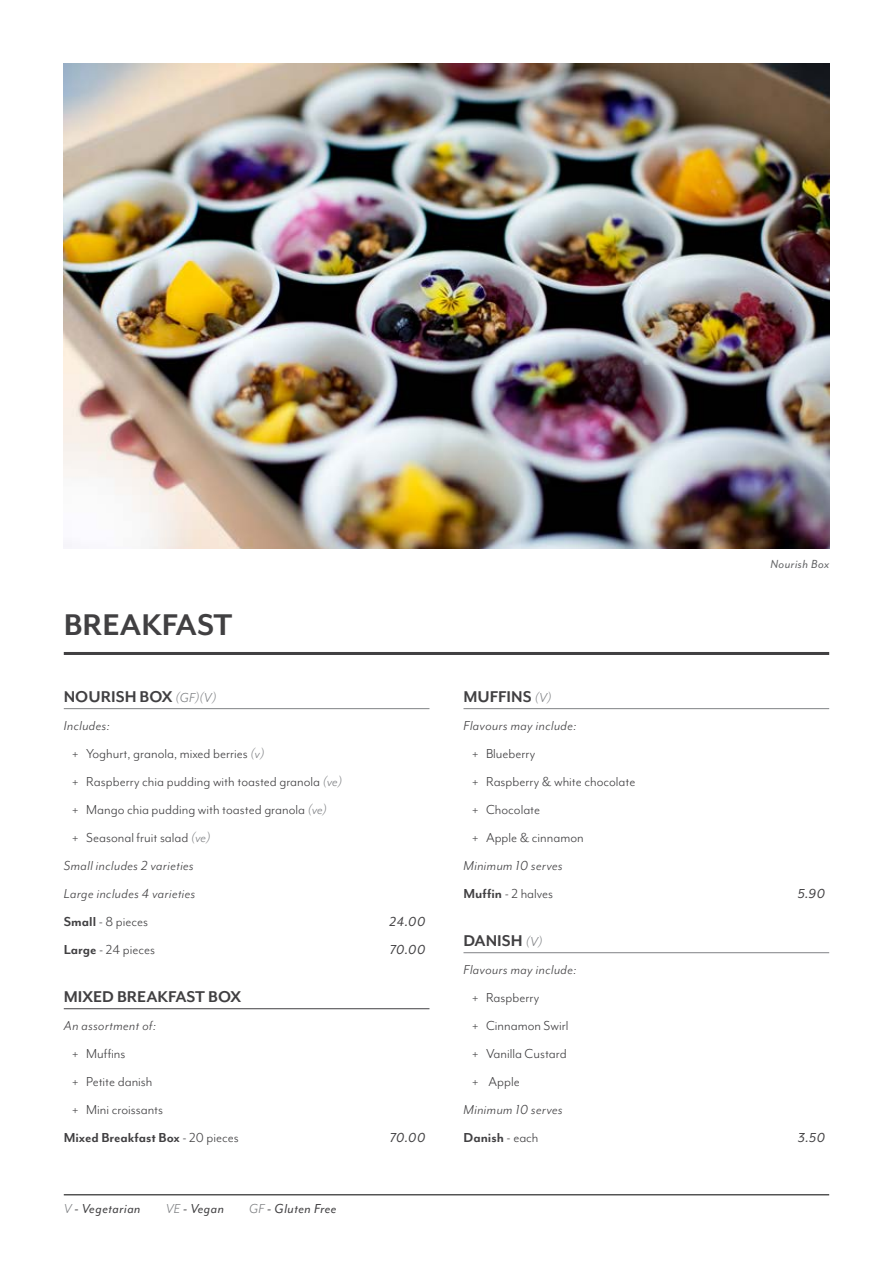
<style>
.page{position:relative;width:893px;height:1263px;background:#fff}
.page>*{position:absolute;margin:0;border:0;box-sizing:border-box;transform-origin:0 0}
.t1{font:700 34.5px "Mr Eaves Mod OT";color:#414042}
.t2{font:700 18px "Mr Eaves Mod OT";color:#414042}
.t3{font:15px/28px "Mr Eaves Mod OT";color:#414042}
.t4{font:italic 15px/28px "Mr Eaves Mod OT";letter-spacing:.03em;color:#414042}
.t5{font:italic 15px "Mr Eaves Mod OT";letter-spacing:.03em;color:#414042}
.t6{font:700 15px "Mr Eaves Mod OT";color:#414042}
.t7{font:italic 13.5px "Mr Eaves Mod OT";letter-spacing:.03em;color:#636466}
.s1{font-weight:400;font-style:italic;font-size:15px;color:#808285}
.s2{font-style:italic;color:#808285}
.s3{font-weight:700}
.s4{font-weight:400}
.s5{color:#808285}
.s6{font-weight:700;font-style:normal}
.s7{font-style:normal}
</style>
<div class="page">
<img style="left:64px;top:64px;width:765px;height:485px">
<hr style="left:64px;top:708px;width:365px;height:1px;background:#808285">
<hr style="left:64px;top:1008px;width:365px;height:1px;background:#414042">
<hr style="left:463px;top:708px;width:366px;height:1px;background:#808285">
<hr style="left:463px;top:952px;width:366px;height:1px;background:#808285">
<hr style="left:64px;top:652px;width:765px;height:3px;background:#414042">
<hr style="left:64px;top:1194px;width:765px;height:1px;background:#000">
<h1 class="t1" style="left:64px;top:606px;width:170px">BREAKFAST</h1>
<p class="t2" style="left:64px;top:687px;width:154px">NOURISH BOX <span class="s1">(GF)(V)</span></p>
<p class="t4" style="left:64px;top:712px;width:48px">Includes:</p>
<p class="t3" style="left:72px;top:740px;width:194px">+ Yoghurt, granola, mixed berries <span class="s2">(v)</span></p>
<p class="t3" style="left:72px;top:768px;width:271px">+ Raspberry chia pudding with toasted granola <span class="s2">(ve)</span></p>
<p class="t3" style="left:72px;top:796px;width:256px">+ Mango chia pudding with toasted granola <span class="s2">(ve)</span></p>
<p class="t3" style="left:72px;top:824px;width:140px">+ Seasonal fruit salad <span class="s2">(ve)</span></p>
<p class="t4" style="left:64px;top:852px;width:131px">Small includes 2 varieties</p>
<p class="t4" style="left:64px;top:880px;width:133px">Large includes 4 varieties</p>
<p class="t3" style="left:64px;top:908px;width:86px"><span class="s3">Small</span> - 8 pieces</p>
<p class="t5" style="left:390px;top:913px;width:37px">24.00</p>
<p class="t3" style="left:64px;top:936px;width:93px"><span class="s3">Large</span> - 24 pieces</p>
<p class="t5" style="left:390px;top:941px;width:37px">70.00</p>
<p class="t2" style="left:64px;top:987px;width:179px">MIXED BREAKFAST BOX</p>
<p class="t4" style="left:64px;top:1012px;width:94px">An assortment of:</p>
<p class="t3" style="left:72px;top:1040px;width:55px">+ Muffins</p>
<p class="t3" style="left:72px;top:1068px;width:82px">+ Petite danish</p>
<p class="t3" style="left:72px;top:1096px;width:92px">+ Mini croissants</p>
<p class="t6" style="left:64px;top:1129px;width:177px">Mixed Breakfast Box <span class="s4">- 20 pieces</span></p>
<p class="t5" style="left:390px;top:1129px;width:37px">70.00</p>
<p class="t5" style="left:64px;top:1200px;width:78px"><span class="s5">V</span> - Vegetarian</p>
<p class="t5" style="left:166px;top:1200px;width:60px"><span class="s5">VE</span> - Vegan</p>
<p class="t5" style="left:249px;top:1200px;width:89px"><span class="s5">GF</span> - Gluten Free</p>
<p class="t2" style="left:463px;top:687px;width:90px">MUFFINS <span class="s1">(V)</span></p>
<p class="t4" style="left:463px;top:712px;width:115px">Flavours may include:</p>
<p class="t3" style="left:472px;top:740px;width:165px">+ Blueberry<br>+ Raspberry &amp; white chocolate + Chocolate<br>+ Apple &amp; cinnamon</p>
<p class="t4" style="left:463px;top:852px;width:101px">Minimum 10 serves<br><span class="s6">Muffin</span> <span class="s7">- 2 halves</span></p>
<p class="t2" style="left:463px;top:931px;width:81px">DANISH <span class="s1">(V)</span></p>
<p class="t4" style="left:463px;top:956px;width:115px">Flavours may include:</p>
<p class="t3" style="left:472px;top:984px;width:98px">+ Raspberry<br>+ Cinnamon Swirl + Vanilla Custard + Apple</p>
<p class="t4" style="left:463px;top:1096px;width:101px">Minimum 10 serves<br><span class="s6">Danish</span> <span class="s7">- each</span></p>
<p class="t7" style="left:770px;top:557px;width:60px">Nourish Box</p>
<p class="t5" style="left:798px;top:885px;width:29px">5.90</p>
<p class="t5" style="left:798px;top:1129px;width:29px">3.50</p>
</div>
